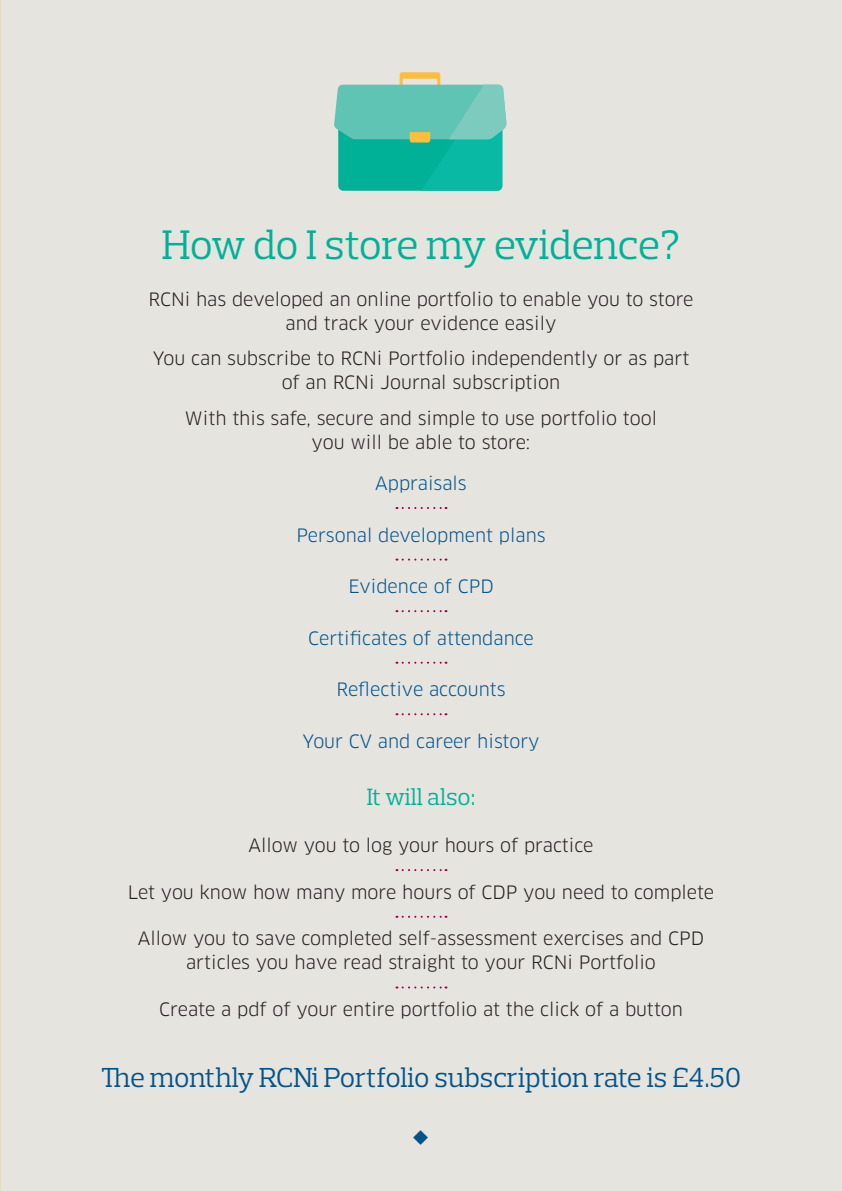
<style>
.page{position:relative;width:842px;height:1191px;background:#e6e4df}
.page>*{position:absolute;margin:0;border:0;box-sizing:border-box;transform-origin:0 0}
.Paragraph_Style_1{font:42px "Prelo Slab";letter-spacing:-.02em;color:#00b198}
.Paragraph_Style_1-2{font:28px "Prelo Slab";letter-spacing:-.01em;color:#00548b}
.Paragraph_Style_1-3{font:24px "Prelo Slab";color:#00b198}
.Paragraph_Style_1-4{font:18px/24px "Clan Pro";color:#231f20;text-align:center}
.Paragraph_Style_1-5{font:18px "Clan Pro";color:#00548b}
</style>
<div class="page">
<svg style="left:334px;top:72px;width:173px;height:119px"></svg>
<svg style="left:403px;top:507px;width:43px;height:2px"></svg>
<svg style="left:403px;top:558px;width:43px;height:2px"></svg>
<svg style="left:403px;top:610px;width:43px;height:2px"></svg>
<svg style="left:403px;top:661px;width:43px;height:2px"></svg>
<svg style="left:403px;top:713px;width:43px;height:2px"></svg>
<svg style="left:403px;top:869px;width:43px;height:2px"></svg>
<svg style="left:403px;top:915px;width:43px;height:2px"></svg>
<svg style="left:403px;top:986px;width:43px;height:2px"></svg>
<p class="Paragraph_Style_1" style="left:162px;top:219px;width:520px">How do I store my evidence?</p>
<p class="Paragraph_Style_1-4" style="left:148px;top:287px;width:547px">RCNi has developed an online portfolio to enable you to store and track your evidence easily</p>
<p class="Paragraph_Style_1-4" style="left:153px;top:347px;width:538px">You can subscribe to RCNi Portfolio independently or as part of an RCNi Journal subscription</p>
<p class="Paragraph_Style_1-4" style="left:185px;top:406px;width:474px">With this safe, secure and simple to use portfolio tool you will be able to store:</p>
<p class="Paragraph_Style_1-5" style="left:375px;top:472px;width:93px">Appraisals</p>
<p class="Paragraph_Style_1-5" style="left:296px;top:524px;width:251px">Personal development plans</p>
<p class="Paragraph_Style_1-5" style="left:348px;top:576px;width:147px">Evidence of CPD</p>
<p class="Paragraph_Style_1-5" style="left:308px;top:627px;width:227px">Certificates of attendance</p>
<p class="Paragraph_Style_1-5" style="left:336px;top:679px;width:171px">Reflective accounts</p>
<p class="Paragraph_Style_1-5" style="left:302px;top:730px;width:239px">Your CV and career history</p>
<p class="Paragraph_Style_1-3" style="left:367px;top:782px;width:110px">It will also:</p>
<p class="Paragraph_Style_1-4" style="left:248px;top:833px;width:347px">Allow you to log your hours of practice</p>
<p class="Paragraph_Style_1-4" style="left:128px;top:880px;width:588px">Let you know how many more hours of CDP you need to complete</p>
<p class="Paragraph_Style_1-4" style="left:138px;top:927px;width:568px">Allow you to save completed self-assessment exercises and CPD articles you have read straight to your RCNi Portfolio</p>
<p class="Paragraph_Style_1-4" style="left:159px;top:997px;width:525px">Create a pdf of your entire portfolio at the click of a button</p>
<p class="Paragraph_Style_1-2" style="left:101px;top:1060px;width:642px">The monthly RCNi Portfolio subscription rate is £4.50</p>
</div>
